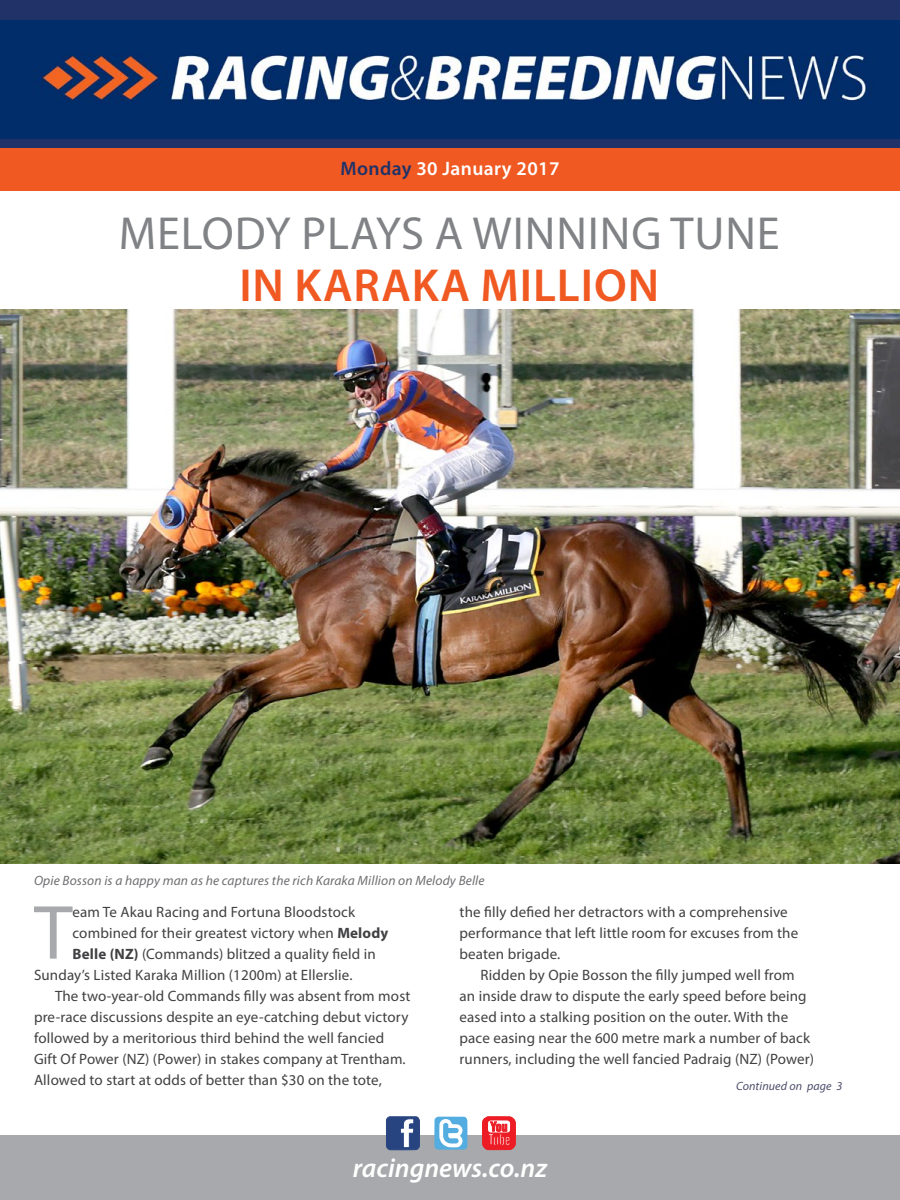
<style>
.page{position:relative;width:900px;height:1200px;background:#fff}
.page>*{position:absolute;margin:0;border:0;box-sizing:border-box;transform-origin:0 0}
.t1{font:77.25px "Myriad Pro";color:#a7a9ac}
.t2{font:46.5px "Myriad Pro";letter-spacing:.02em;color:#808285}
.t3{font:600 46.5px "Myriad Pro";letter-spacing:.02em;color:#f15922}
.t4{font:italic 600 27px "Myriad Pro";color:#fff}
.t5{font:600 19.5px "Myriad Pro";letter-spacing:.02em;color:#fff}
.t6{font:15px/21px "Myriad Pro";letter-spacing:.01em;color:#414042}
.t7{font:italic 13.5px "Myriad Pro";letter-spacing:.01em;color:#6d6e71}
.t8{font:italic 12px "Myriad Pro";letter-spacing:.01em;color:#4d4d6b}
.s1{color:#203267}
.s2{font-weight:700}
</style>
<div class="page">
<div style="left:0;top:0;width:900px;height:159px;background:#203267"></div>
<div style="left:0;top:148px;width:900px;height:43px;background:#f15922"></div>
<img style="left:0;top:21px;width:900px;height:118px">
<div style="left:0;top:1136px;width:900px;height:64px;background:#a7a9ac"></div>
<svg style="left:386px;top:1117px;width:34px;height:33px"></svg>
<svg style="left:434px;top:1117px;width:33px;height:33px"></svg>
<svg style="left:482px;top:1117px;width:34px;height:33px"></svg>
<img style="left:0;top:309px;width:900px;height:554px">
<h3 class="t5" style="left:341px;top:156px;width:220px"><span class="s1">Monday</span> 30 January 2017</h3>
<h2 class="t2" style="left:119px;top:205px;width:663px">Melody plays a winning tune</h2>
<h2 class="t3" style="left:239px;top:255px;width:421px">in Karaka Million</h2>
<p class="t7" style="left:34px;top:872px;width:452px">Opie Bosson is a happy man as he captures the rich Karaka Million on Melody Belle</p>
<h1 class="t1" style="left:34px;top:885px;width:40px">T</h1>
<p class="t6" style="left:73px;top:901px;width:284px">eam Te Akau Racing and Fortuna Bloodstock</p>
<p class="t6" style="left:73px;top:922px;width:317px">combined for their greatest victory when <span class="s2">Melody</span></p>
<p class="t6" style="left:73px;top:943px;width:305px"><span class="s2">Belle (NZ)</span> (Commands) blitzed a quality field in</p>
<p class="t6" style="left:34px;top:964px;width:320px">Sunday’s Listed Karaka Million (1200m) at Ellerslie.</p>
<p class="t6" style="left:55px;top:985px;width:357px">The two-year-old Commands filly was absent from most</p>
<p class="t6" style="left:34px;top:1006px;width:376px">pre-race discussions despite an eye-catching debut victory</p>
<p class="t6" style="left:34px;top:1027px;width:352px">followed by a meritorious third behind the well fancied</p>
<p class="t6" style="left:34px;top:1048px;width:373px">Gift Of Power (NZ) (Power) in stakes company at Trentham.</p>
<p class="t6" style="left:34px;top:1069px;width:349px">Allowed to start at odds of better than $30 on the tote,</p>
<p class="t6" style="left:460px;top:901px;width:340px">the filly defied her detractors with a comprehensive performance that left little room for excuses from the beaten brigade.</p>
<p class="t6" style="left:460px;top:964px;width:356px;text-indent:21px">Ridden by Opie Bosson the filly jumped well from an inside draw to dispute the early speed before being eased into a stalking position on the outer. With the pace easing near the 600 metre mark a number of back runners, including the well fancied Padraig (NZ) (Power)</p>
<p class="t8" style="left:736px;top:1078px;width:108px">Continued on page 3</p>
<h3 class="t4" style="left:353px;top:1150px;width:196px">racingnews.co.nz</h3>
</div>
